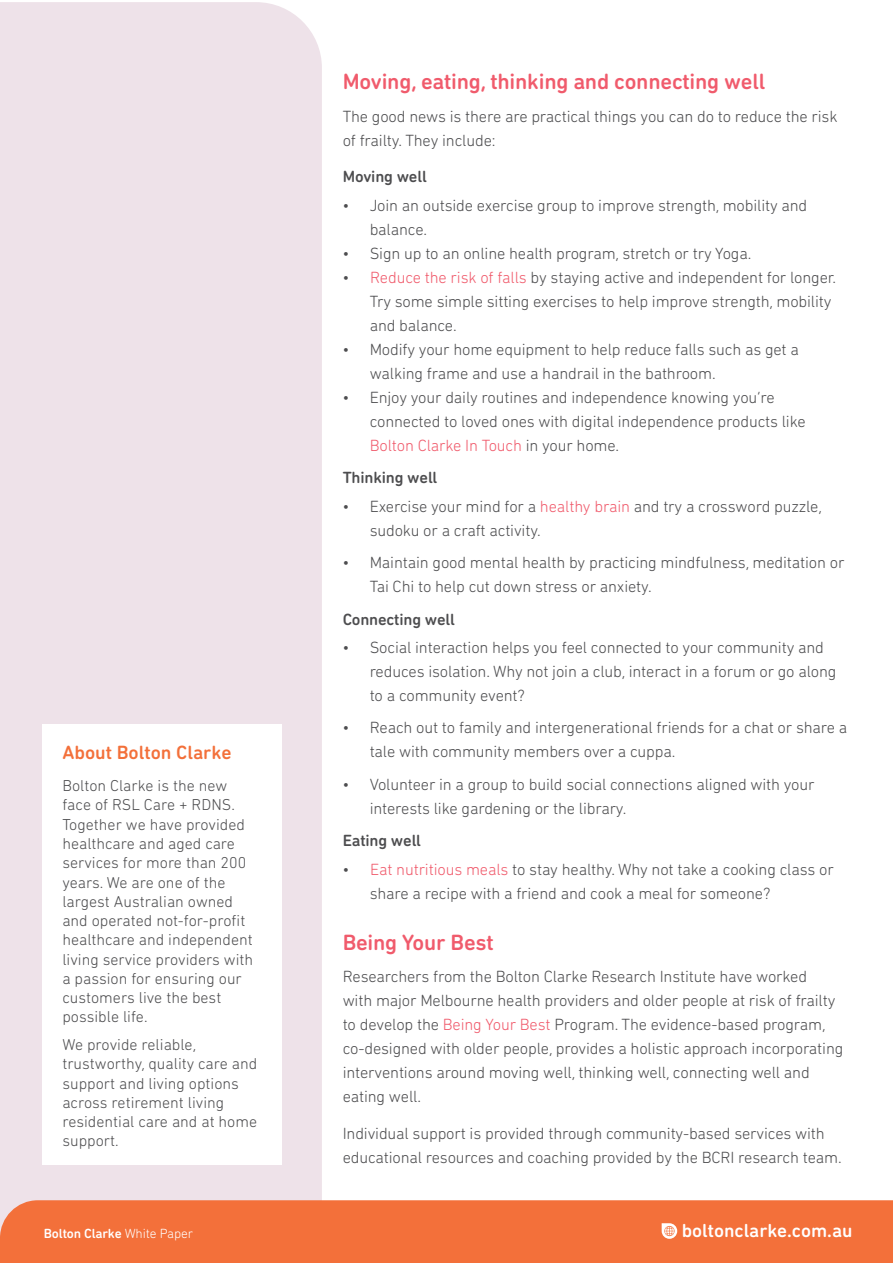
<style>
.page{position:relative;width:893px;height:1263px;background:#fff}
.page>*{position:absolute;margin:0;border:0;box-sizing:border-box;transform-origin:0 0}
.t1{font:500 22.5px "DIN Next Rounded LT Pro";letter-spacing:-.01em;color:#f05b6c}
.t2{font:500 19.5px "DIN Next Rounded LT Pro";color:#f3703a}
.t3{font:500 19.2px "DIN Next Rounded LT Pro";color:#fff}
.t4{font:300 16.5px/24px "DIN Next Rounded LT Pro";letter-spacing:-.01em;color:#4d4d4f}
.t5{font:500 16.5px "DIN Next Rounded LT Pro";letter-spacing:-.01em;color:#4d4d4f}
.t6{font:300 16.05px/19.2px "DIN Next Rounded LT Pro";color:#4d4d4f}
.t7{font:500 13.5px "DIN Next Rounded LT Pro";letter-spacing:-.01em;color:#fff}
.s1{color:#f05b6c}
.s2{font-weight:300}
</style>
<div class="page">
<div style="left:0;top:2px;width:322px;height:1198px;background:#eee2e9"></div>
<div style="left:0;top:1200px;width:893px;height:63px;background:#f3703a"></div>
<svg style="left:662px;top:1223px;width:15px;height:16px"></svg>
<div style="left:43px;top:724px;width:239px;height:441px;background:#fff"></div>
<p class="t2" style="left:62px;top:741px;width:171px">About Bolton Clarke</p>
<p class="t6" style="left:62px;top:776px;width:192px">Bolton Clarke is the new face of RSL Care + RDNS.<br>Together we have provided healthcare and aged care services for more than 200 years. We are one of the largest Australian owned and operated not-for-profit healthcare and independent living service providers with a passion for ensuring our customers live the best possible life.</p>
<p class="t6" style="left:62px;top:1035px;width:196px">We provide reliable, trustworthy, quality care and support and living options across retirement living residential care and at home support.</p>
<h1 class="t1" style="left:343px;top:68px;width:424px">Moving, eating, thinking and connecting well</h1>
<p class="t4" style="left:343px;top:104px;width:496px">The good news is there are practical things you can do to reduce the risk of frailty. They include:</p>
<p class="t5" style="left:343px;top:167px;width:86px">Moving well</p>
<p class="t4" style="left:370px;top:193px;width:439px;text-indent:-27px">• Join an outside exercise group to improve strength, mobility and balance.</p>
<p class="t4" style="left:343px;top:241px;width:410px">• Sign up to an online health program, stretch or try Yoga.</p>
<p class="t4" style="left:370px;top:265px;width:468px;text-indent:-27px">• <span class="s1">Reduce the risk of falls</span> by staying active and independent for longer.<br>Try some simple sitting exercises to help improve strength, mobility and balance.</p>
<p class="t4" style="left:370px;top:337px;width:431px;text-indent:-27px">• Modify your home equipment to help reduce falls such as get a walking frame and use a handrail in the bathroom.</p>
<p class="t4" style="left:370px;top:385px;width:438px;text-indent:-27px">• Enjoy your daily routines and independence knowing you’re connected to loved ones with digital independence products like<br><span class="s1">Bolton Clarke In Touch</span> in your home.</p>
<p class="t5" style="left:343px;top:468px;width:96px">Thinking well</p>
<p class="t4" style="left:370px;top:494px;width:454px;text-indent:-27px">• Exercise your mind for a <span class="s1">healthy brain</span> and try a crossword puzzle, sudoku or a craft activity.</p>
<p class="t4" style="left:370px;top:550px;width:476px;text-indent:-27px">• Maintain good mental health by practicing mindfulness, meditation or<br>Tai Chi to help cut down stress or anxiety.</p>
<p class="t5" style="left:343px;top:609px;width:114px">Connecting well</p>
<p class="t4" style="left:370px;top:635px;width:468px;text-indent:-27px">• Social interaction helps you feel connected to your community and reduces isolation. Why not join a club, interact in a forum or go along to a community event?</p>
<p class="t4" style="left:370px;top:716px;width:479px;text-indent:-27px">• Reach out to family and intergenerational friends for a chat or share a tale with community members over a cuppa.</p>
<p class="t4" style="left:370px;top:772px;width:446px;text-indent:-27px">• Volunteer in a group to build social connections aligned with your interests like gardening or the library.</p>
<p class="t5" style="left:343px;top:831px;width:80px">Eating well</p>
<p class="t4" style="left:370px;top:857px;width:466px;text-indent:-27px">• <span class="s1">Eat nutritious meals</span> to stay healthy. Why not take a cooking class or share a recipe with a friend and cook a meal for someone?</p>
<h1 class="t1" style="left:343px;top:929px;width:153px">Being Your Best</h1>
<p class="t4" style="left:343px;top:964px;width:502px">Researchers from the Bolton Clarke Research Institute have worked<br>with major Melbourne health providers and older people at risk of frailty to develop the <span class="s1">Being Your Best</span> Program. The evidence-based program, co-designed with older people, provides a holistic approach incorporating interventions around moving well, thinking well, connecting well and eating well.</p>
<p class="t4" style="left:343px;top:1121px;width:500px">Individual support is provided through community-based services with educational resources and coaching provided by the BCRI research team.</p>
<p class="t7" style="left:44px;top:1225px;width:151px">Bolton Clarke <span class="s2">White Paper</span></p>
<p class="t3" style="left:682px;top:1219px;width:172px">boltonclarke.com.au</p>
</div>
